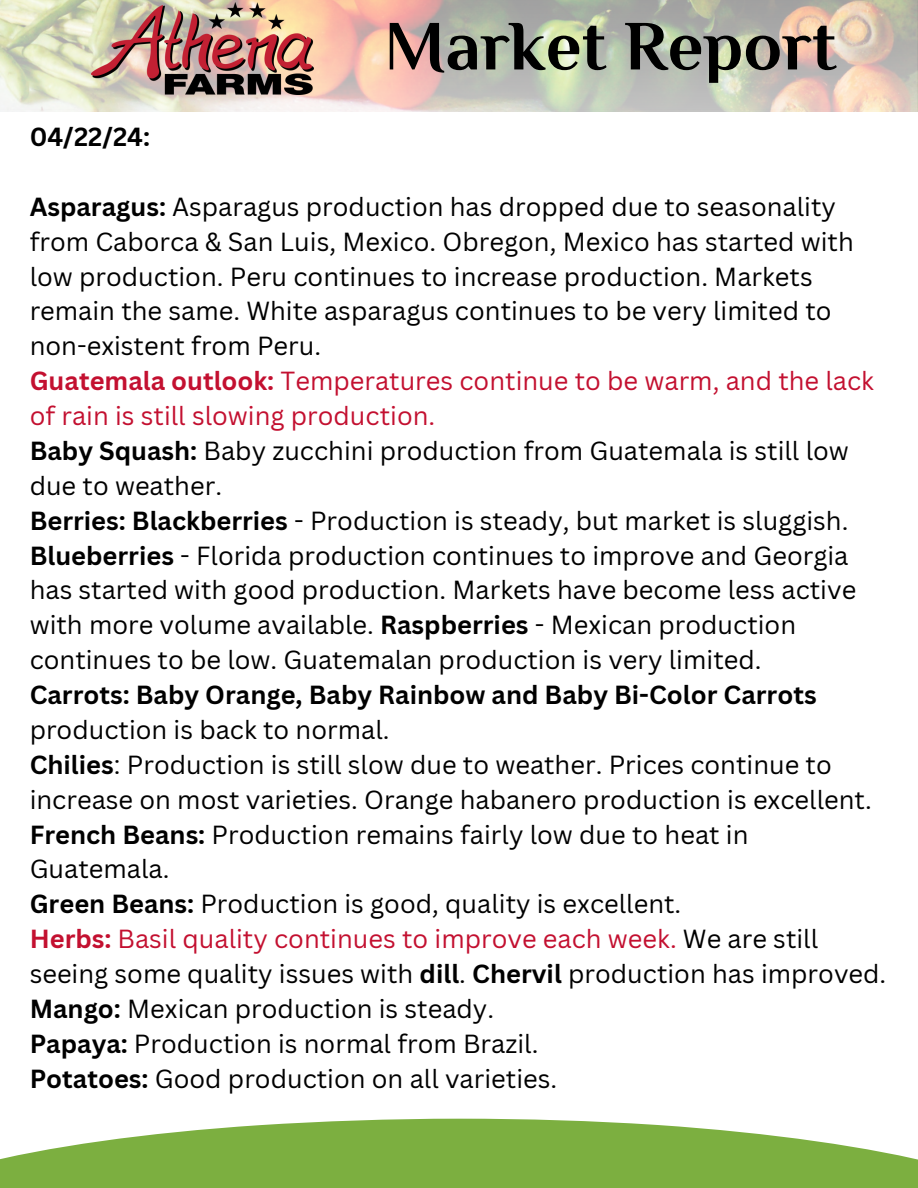
<style>
.page{position:relative;width:918px;height:1188px;background:#fff}
.page>*{position:absolute;margin:0;border:0;box-sizing:border-box;transform-origin:0 0}
.t1{font:700 70.5px "Philosopher";color:#000}
.t2{font:25.5px/34.8px "Canva Sans";color:#000}
.t3{font:25.5px/34.8px "Canva Sans";color:#c31030}
.t4{font:700 25.5px/34.8px "Canva Sans";color:#000}
.s1{font-weight:700}
.s2{font-weight:400}
.s3{font-weight:700;color:#c31030}
.s4{color:#c31030}
</style>
<div class="page">
<svg style="left:0;top:1119px;width:918px;height:69px;fill:#7caf40"></svg>
<img style="left:0;top:0;width:918px;height:112px">
<img style="left:92px;top:3px;width:221px;height:92px">
<p class="t4" style="left:30px;top:119px;width:122px">04/22/24:</p>
<p class="t1" style="left:385px;top:23px;width:454px">Market Report</p>
<p class="t2" style="left:30px;top:188px;width:826px"><span class="s1">Asparagus:</span> Asparagus production has dropped due to seasonality from Caborca &amp; San Luis, Mexico. Obregon, Mexico has started with low production. Peru continues to increase production. Markets remain the same. White asparagus continues to be very limited to non-existent from Peru.</p>
<p class="t3" style="left:30px;top:363px;width:846px"><span class="s1">Guatemala outlook:</span> Temperatures continue to be warm, and the lack of rain is still slowing production.</p>
<h1 class="t2" style="left:30px;top:433px;width:821px"><span class="s1">Baby Squash:</span> Baby zucchini production from Guatemala is still low due to weather.</h1>
<h2 class="t2" style="left:30px;top:502px;width:828px"><span class="s1">Berries: Blackberries</span> - Production is steady, but market is sluggish.<br><span class="s1">Blueberries</span> - Florida production continues to improve and Georgia has started with good production. Markets have become less active with more volume available. <span class="s1">Raspberries</span> - Mexican production continues to be low. Guatemalan production is very limited.</h2>
<p class="t4" style="left:30px;top:677px;width:788px">Carrots: Baby Orange, Baby Rainbow and Baby Bi-Color Carrots <span class="s2">production is back to normal.</span></p>
<p class="t2" style="left:30px;top:746px;width:844px"><span class="s1">Chilies</span>: Production is still slow due to weather. Prices continue to increase on most varieties. Orange habanero production is excellent.</p>
<p class="t2" style="left:30px;top:816px;width:720px"><span class="s1">French Beans:</span> Production remains fairly low due to heat in<br>Guatemala.</p>
<p class="t2" style="left:30px;top:886px;width:653px"><span class="s1">Green Beans:</span> Production is good, quality is excellent.</p>
<p class="t2" style="left:30px;top:921px;width:858px"><span class="s3">Herbs:</span> <span class="s4">Basil quality continues to improve each week.</span> We are still seeing some quality issues with <span class="s1">dill</span>. <span class="s1">Chervil</span> production has improved.</p>
<p class="t2" style="left:30px;top:991px;width:466px"><span class="s1">Mango:</span> Mexican production is steady.</p>
<p class="t2" style="left:30px;top:1025px;width:510px"><span class="s1">Papaya:</span> Production is normal from Brazil.</p>
<p class="t2" style="left:30px;top:1060px;width:529px"><span class="s1">Potatoes:</span> Good production on all varieties.</p>
</div>
